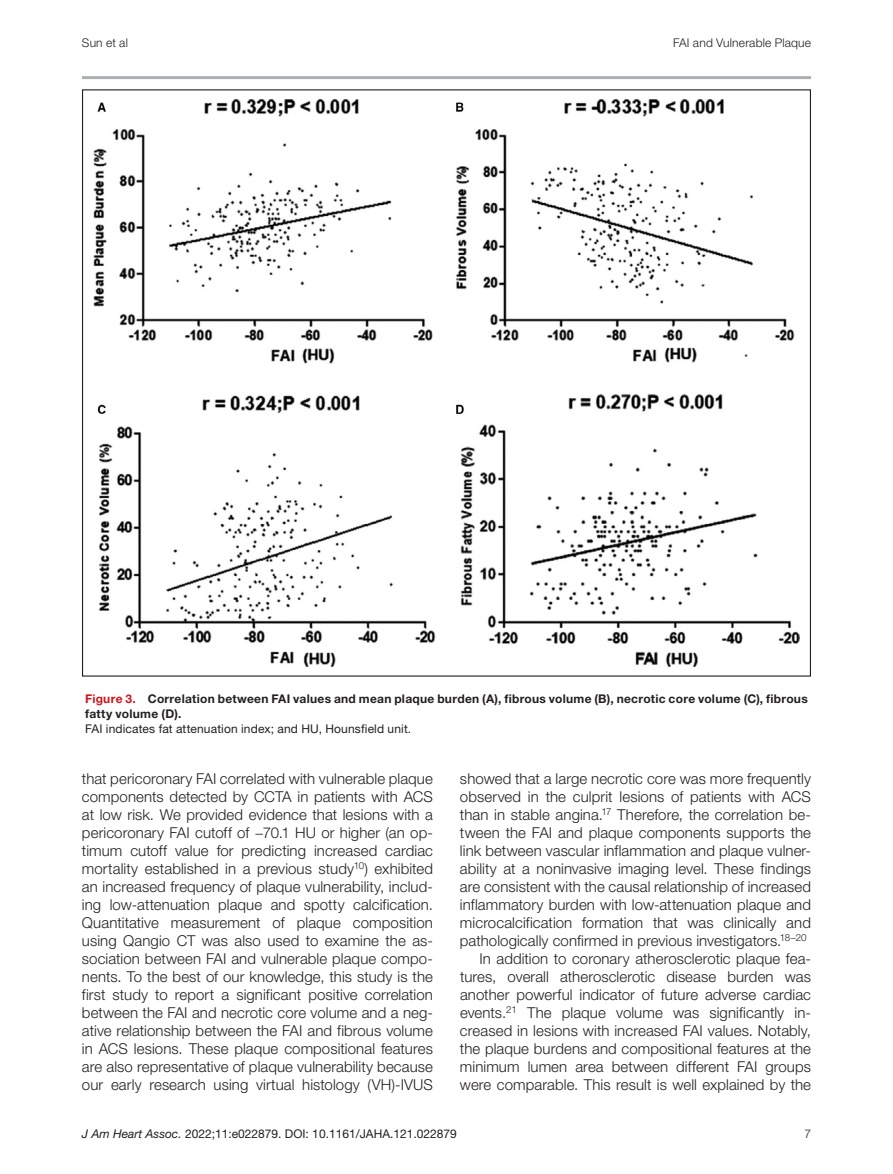
<style>
.page{position:relative;width:893px;height:1174px;background:#fff}
.page>*{position:absolute;margin:0;border:0;box-sizing:border-box;transform-origin:0 0}
.t1{font:300 15px/18px "Helvetica Neue LT Std";letter-spacing:.005em;color:#231f20;text-align:justify}
.t2{font:700 12px/15px "Helvetica Neue LT Std";letter-spacing:.025em;color:#231f20}
.t3{font:12px "Helvetica Neue LT Std";letter-spacing:.01em;color:#231f20}
.t4{font:300 12px "Helvetica Neue LT Std";letter-spacing:.015em;color:#231f20}
.s1{color:#cd151d}
.s2{font-style:italic}
</style>
<div class="page">
<img style="left:94px;top:100px;width:705px;height:566px">
<hr style="left:82px;top:76px;width:729px;height:3px;background:#aeafb3">
<p class="t4" style="left:82px;top:35px;width:47px">Sun et al</p>
<p class="t4" style="left:673px;top:35px;width:139px">FAI and Vulnerable Plaque</p>
<p class="t2" style="left:85px;top:690px;width:724px"><span class="s1">Figure 3.</span> Correlation between FAI values and mean plaque burden (A), fibrous volume (B), necrotic core volume (C), fibrous fatty volume (D).</p>
<p class="t3" style="left:85px;top:721px;width:328px">FAI indicates fat attenuation index; and HU, Hounsfield unit.</p>
<p class="t1" style="left:82px;top:769px;width:353px">that pericoronary FAI correlated with vulnerable plaque components detected by CCTA in patients with ACS at low risk. We provided evidence that lesions with a pericoronary FAI cutoff of −70.1 HU or higher (an op&shy;timum cutoff value for predicting increased cardiac mortality established in a previous study<sup>10</sup>) exhibited an increased frequency of plaque vulnerability, includ&shy;ing low-attenuation plaque and spotty calcification.<br>Quantitative measurement of plaque composition using Qangio CT was also used to examine the as&shy;sociation between FAI and vulnerable plaque compo&shy;nents. To the best of our knowledge, this study is the first study to report a significant positive correlation between the FAI and necrotic core volume and a neg&shy;ative relationship between the FAI and fibrous volume in ACS lesions. These plaque compositional features are also representative of plaque vulnerability because our early research using virtual histology (VH)-IVUS</p>
<p class="t1" style="left:460px;top:769px;width:353px;text-align:right">showed that a large necrotic core was more frequently observed in the culprit lesions of patients with ACS than in stable angina.<sup>17</sup> Therefore, the correlation be&shy;tween the FAI and plaque components supports the link between vascular inflammation and plaque vulner&shy;ability at a noninvasive imaging level. These findings are consistent with the causal relationship of increased inflammatory burden with low-attenuation plaque and microcalcification formation that was clinically and pathologically confirmed in previous investigators.<sup>18–20<br></sup>In addition to coronary atherosclerotic plaque fea&shy;tures, overall atherosclerotic disease burden was another powerful indicator of future adverse cardiac events.<sup>21</sup> The plaque volume was significantly in&shy;creased in lesions with increased FAI values. Notably, the plaque burdens and compositional features at the minimum lumen area between different FAI groups were comparable. This result is well explained by the</p>
<p class="t3" style="left:82px;top:1126px;width:376px"><span class="s2">J Am Heart Assoc.</span> 2022;11:e022879. DOI: 10.1161/JAHA.121.022879</p>
<p class="t4" style="left:804px;top:1126px;width:8px">7</p>
</div>
